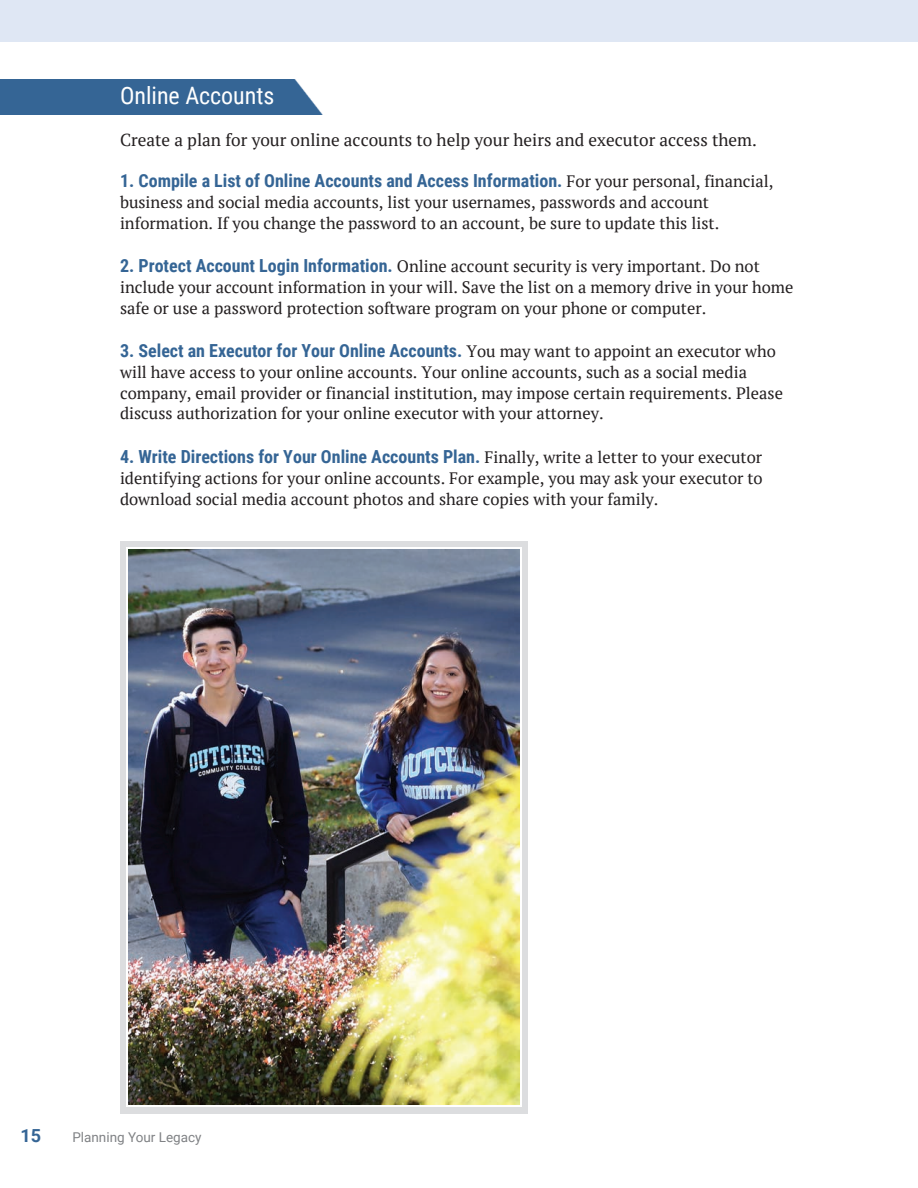
<style>
.page{position:relative;width:918px;height:1188px;background:#fff}
.page>*{position:absolute;margin:0;border:0;box-sizing:border-box;transform-origin:0 0}
.t1{font:24px "Roboto Condensed";color:#fff}
.t2{font:700 18px "Roboto Condensed";color:#356595}
.t3{font:700 18px "Roboto";color:#356595}
.t4{font:17.25px "PT Serif";color:#231f20}
.t5{font:16.5px/20.9px "PT Serif";color:#231f20}
.t6{font:13.5px "Roboto";color:#808285}
.s1{font-family:"PT Serif";font-weight:400;font-size:16.5px;color:#231f20}
.s2{font-family:"Roboto Condensed";font-weight:700;font-size:18px;color:#356595}
</style>
<div class="page">
<div style="left:0;top:0;width:918px;height:42px;background:#dfe7f4"></div>
<div style="left:0;top:79px;width:331px;height:36px;background:#356595"></div>
<svg style="left:120px;top:541px;width:408px;height:572px;fill:#dcdddf"></svg>
<img style="left:295px;top:79px;width:36px;height:36px">
<img style="left:128px;top:549px;width:392px;height:556px">
<p class="t1" style="left:120px;top:79px;width:156px">Online Accounts</p>
<p class="t4" style="left:120px;top:128px;width:638px">Create a plan for your online accounts to help your heirs and executor access them.</p>
<p class="t2" style="left:120px;top:168px;width:655px">1. Compile a List of Online Accounts and Access Information. <span class="s1">For your personal, financial,</span></p>
<p class="t5" style="left:120px;top:192px;width:601px">business and social media accounts, list your usernames, passwords and account information. If you change the password to an account, be sure to update this list.</p>
<p class="t5" style="left:120px;top:256px;width:675px"><span class="s2">2. Protect Account Login Information.</span> Online account security is very important. Do not include your account information in your will. Save the list on a memory drive in your home safe or use a password protection software program on your phone or computer.</p>
<p class="t2" style="left:120px;top:338px;width:658px">3. Select an Executor for Your Online Accounts. <span class="s1">You may want to appoint an executor who</span></p>
<p class="t5" style="left:120px;top:361px;width:664px">will have access to your online accounts. Your online accounts, such as a social media company, email provider or financial institution, may impose certain requirements. Please discuss authorization for your online executor with your attorney.</p>
<p class="t2" style="left:120px;top:444px;width:644px">4. Write Directions for Your Online Accounts Plan. <span class="s1">Finally, write a letter to your executor</span></p>
<p class="t5" style="left:120px;top:467px;width:644px">identifying actions for your online accounts. For example, you may ask your executor to download social media account photos and share copies with your family.</p>
<p class="t3" style="left:20px;top:1123px;width:22px">15</p>
<p class="t6" style="left:72px;top:1128px;width:131px">Planning Your Legacy</p>
</div>
